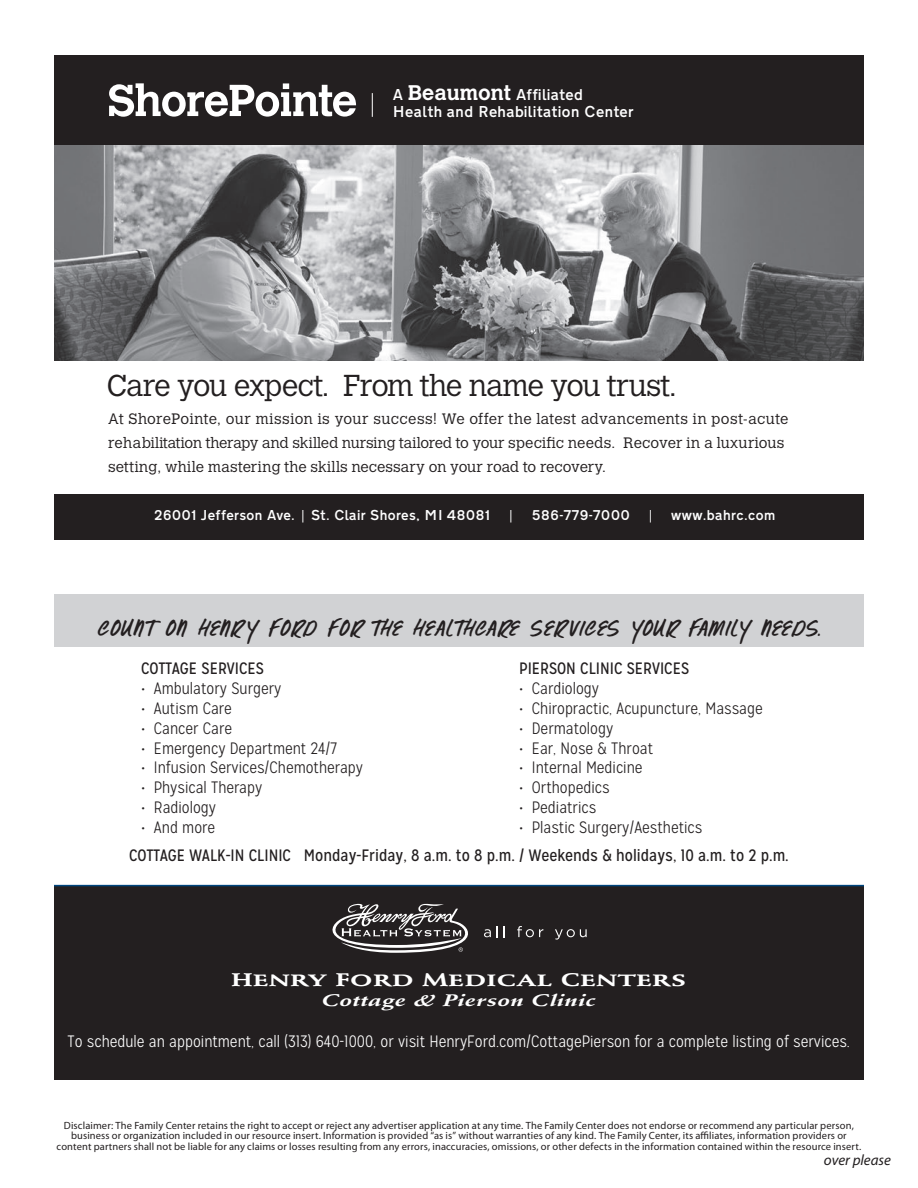
<style>
.page{position:relative;width:918px;height:1188px;background:#fff}
.page>*{position:absolute;margin:0;border:0;box-sizing:border-box;transform-origin:0 0}
.t1{font:300 30px "Calvert MT Std";letter-spacing:-.03em;color:#231f20}
.t2{font:22.5px "Formosa B";letter-spacing:.04em;color:#231f20}
.t3{font:300 16.5px "Mission Gothic";color:#231f20}
.t4{font:16.5px/28.5px "Mission Gothic";color:#231f20}
.t5{font:300 16.5px "Mission Gothic";color:#fff}
.t6{font:500 16.5px/16.5px "Transport D";color:#fff}
.t7{font:italic 700 16.5px "Stempel Schneidler";letter-spacing:.025em;color:#fff;scale:1.4 1}
.t8{font:700 16.2px "Stempel Schneidler";letter-spacing:.025em;color:#fff;scale:1.56 1}
.t9{font:300 15px/24px "Calvert MT Std";letter-spacing:.015em;color:#231f20}
.t10{font:500 15px "Transport D";color:#fff}
.t11{font:italic 15px "Myriad Pro";color:#231f20}
.t12{font:10.5px/10.5px "Myriad Pro";letter-spacing:.01em;color:#231f20;text-align:center}
.s1{font-family:"Calvert MT Std";font-weight:700;font-size:21px}
.s2{font-weight:300}
.s3{font-size:18px}
</style>
<div class="page">
<div style="left:54px;top:495px;width:810px;height:45px;background:#231f20"></div>
<img style="left:54px;top:144px;width:810px;height:217px">
<div style="left:54px;top:55px;width:810px;height:89px;background:#231f20"></div>
<svg style="left:109px;top:83px;width:247px;height:34px"></svg>
<svg style="left:372px;top:93px;width:1px;height:24px"></svg>
<div style="left:54px;top:594px;width:810px;height:53px;background:#d1d2d4"></div>
<div style="left:54px;top:885px;width:810px;height:195px;background:#231f20"></div>
<svg style="left:331px;top:903px;width:174px;height:50px;background:#4f4c4d"></svg>
<svg style="left:517px;top:926px;width:26px;height:11px"></svg>
<svg style="left:555px;top:929px;width:32px;height:11px"></svg>
<p class="t6" style="left:393px;top:86px;width:243px">A <span class="s1">Beaumont</span> Affiliated<br>Health and Rehabilitation Center</p>
<p class="t1" style="left:107px;top:369px;width:571px">Care you expect. From the name you trust.</p>
<p class="t9" style="left:108px;top:407px;width:682px">At ShorePointe, our mission is your success! We offer the latest advancements in post-acute rehabilitation therapy and skilled nursing tailored to your specific needs. Recover in a luxurious setting, while mastering the skills necessary on your road to recovery.</p>
<p class="t10" style="left:154px;top:506px;width:623px">26001 Jefferson Ave. | St. Clair Shores, MI 48081 | 586-779-7000 | www.bahrc.com</p>
<p class="t2" style="left:98px;top:615px;width:724px">COUN T ON HENR Y FORD FOR THE HEALTHCARE SER VICES YOUR FAMILY NEEDS.</p>
<p class="t4" style="left:141px;top:655px;width:124px">COTTAGE SERVICES</p>
<p class="t4" style="left:519px;top:655px;width:172px">PIERSON CLINIC SERVICES</p>
<p class="t3" style="left:141px;top:679px;width:142px">• Ambulatory Surgery</p>
<p class="t3" style="left:519px;top:679px;width:81px">• Cardiology</p>
<p class="t3" style="left:141px;top:699px;width:92px">• Autism Care</p>
<p class="t3" style="left:519px;top:699px;width:245px">• Chiropractic, Acupuncture, Massage</p>
<p class="t3" style="left:141px;top:718px;width:92px">• Cancer Care</p>
<p class="t3" style="left:519px;top:718px;width:96px">• Dermatology</p>
<p class="t3" style="left:141px;top:738px;width:197px">• Emergency Department 24/7</p>
<p class="t3" style="left:519px;top:738px;width:135px">• Ear, Nose &amp; Throat</p>
<p class="t3" style="left:141px;top:758px;width:223px">• Infusion Services/Chemotherapy</p>
<p class="t3" style="left:519px;top:758px;width:125px">• Internal Medicine</p>
<p class="t3" style="left:141px;top:778px;width:123px">• Physical Therapy</p>
<p class="t3" style="left:519px;top:778px;width:92px">• Orthopedics</p>
<p class="t3" style="left:141px;top:798px;width:76px">• Radiology</p>
<p class="t3" style="left:519px;top:798px;width:78px">• Pediatrics</p>
<p class="t3" style="left:141px;top:817px;width:76px">• And more</p>
<p class="t4" style="left:129px;top:813px;width:661px;text-indent:390px"><span class="s2">• Plastic Surgery/Aesthetics<br></span>COTTAGE WALK-IN CLINIC Monday-Friday, 8 a.m. to 8 p.m. / Weekends &amp; holidays, 10 a.m. to 2 p.m.</p>
<p class="t8" style="left:232px;top:971px;width:293px"><span class="s3">H</span>ENRY <span class="s3">F</span>ORD <span class="s3">M</span>EDICAL <span class="s3">C</span>ENTERS</p>
<p class="t7" style="left:322px;top:990px;width:197px">Cottage &amp; Pierson Clinic</p>
<p class="t5" style="left:68px;top:1031px;width:784px">To schedule an appointment, call (313) 640-1000, or visit HenryFord.com/CottagePierson for a complete listing of services.</p>
<p class="t12" style="left:57px;top:1120px;width:806px">Disclaimer: The Family Center retains the right to accept or reject any advertiser application at any time. The Family Center does not endorse or recommend any particular person, business or organization included in our resource insert. Information is provided “as is” without warranties of any kind. The Family Center, its affiliates, information providers or content partners shall not be liable for any claims or losses resulting from any errors, inaccuracies, omissions, or other defects in the information contained within the resource insert.</p>
<p class="t11" style="left:824px;top:1150px;width:69px">over please</p>
</div>
